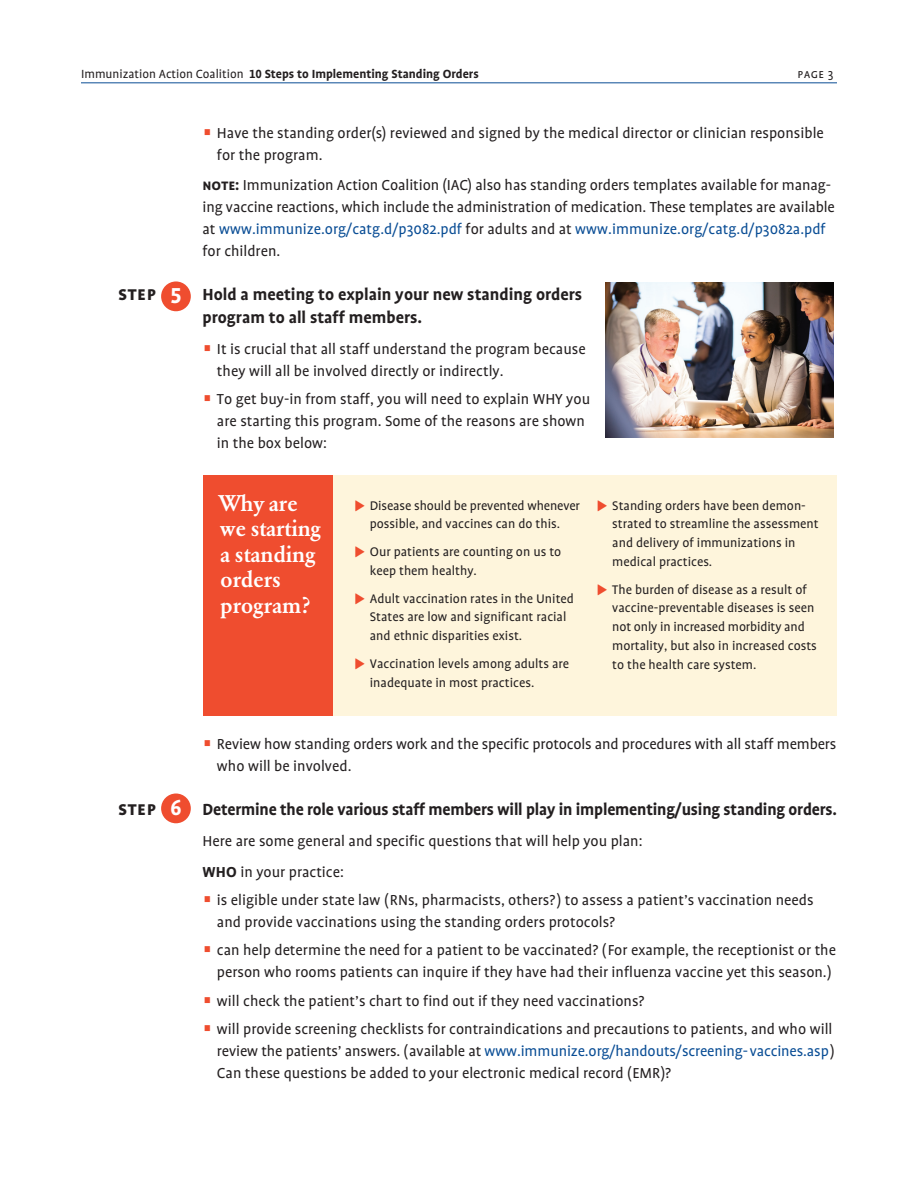
<style>
.page{position:relative;width:918px;height:1188px;background:#fff}
.page>*{position:absolute;margin:0;border:0;box-sizing:border-box;transform-origin:0 0}
.t1{font:700 24.75px "Profile NO";color:#fff}
.t2{font:500 22.5px/25.5px "Garamond BE";letter-spacing:-.01em;color:#fff}
.t3{font:700 21px "Profile SC";color:#231f20}
.t4{font:700 18.3px/23.2px "Profile";letter-spacing:-.01em;color:#231f20}
.t5{font:16.5px/21.8px "Profile";color:#231f20}
.t6{font:14.25px/18.8px "Profile";color:#231f20}
.t7{font:700 13.5px "Profile";color:#231f20}
.t8{font:13.5px "Profile SC";color:#231f20}
.s1{font-weight:400}
.s2{font-family:"Profile NO"}
.s3{font-family:"Glypha LT Std";color:#ef4d2f}
.s4{font-family:"Profile SC";font-weight:700}
.s5{color:#094d95}
.s6{font-family:"Carta Std";font-size:10.5px;color:#ef4d2f}
.s7{font-weight:700}
</style>
<div class="page">
<div style="left:161px;top:281px;width:30px;height:30px;background:#ef4d2f;border-radius:50%"></div>
<div style="left:161px;top:794px;width:30px;height:29px;background:#ef4d2f;border-radius:50%"></div>
<img style="left:605px;top:282px;width:229px;height:155px">
<div style="left:204px;top:475px;width:633px;height:241px;background:#fef5dc"></div>
<div style="left:204px;top:475px;width:129px;height:241px;background:#ef4d2f"></div>
<hr style="left:81px;top:82px;width:756px;height:1px;background:#094d95">
<p class="t7" style="left:81px;top:67px;width:399px"><span class="s1">Immunization Action Coalition</span> <span class="s2">10</span> Steps to Implementing Standing Orders</p>
<p class="t8" style="left:798px;top:67px;width:38px">page 3</p>
<p class="t5" style="left:217px;top:122px;width:608px;text-indent:-14px"><span class="s3">•</span> Have the standing order(s) reviewed and signed by the medical director or clinician responsible for the program.</p>
<p class="t5" style="left:202px;top:175px;width:634px"><span class="s4">note:</span> Immunization Action Coalition (IAC) also has standing orders templates available for manag&shy;ing vaccine reactions, which include the administration of medication. These templates are available at <span class="s5">www.immunize.org/catg.d/p3082.pdf</span> for adults and at <span class="s5">www.immunize.org/catg.d/p3082a.pdf </span>for children.</p>
<p class="t3" style="left:118px;top:282px;width:39px">step</p>
<p class="t4" style="left:202px;top:283px;width:381px">Hold a meeting to explain your new standing orders program to all staff members.</p>
<p class="t5" style="left:217px;top:338px;width:370px;text-indent:-14px"><span class="s3">•</span> It is crucial that all staff understand the program because they will all be involved directly or indirectly.</p>
<p class="t5" style="left:217px;top:388px;width:375px;text-indent:-14px"><span class="s3">•</span> To get buy-in from staff, you will need to explain WHY you are starting this program. Some of the reasons are shown in the box below:</p>
<p class="t1" style="left:170px;top:284px;width:13px">5</p>
<p class="t2" style="left:218px;top:490px;width:81px">Why are</p>
<p class="t2" style="left:220px;top:516px;width:103px">we starting a standing orders program?</p>
<p class="t6" style="left:356px;top:496px;width:226px;text-align:center"><span class="s6">•</span> Disease should be prevented whenever possible, and vaccines can do this.</p>
<p class="t6" style="left:370px;top:543px;width:193px;text-indent:-14px"><span class="s6">•</span> Our patients are counting on us to keep them healthy.</p>
<p class="t6" style="left:370px;top:589px;width:206px;text-indent:-14px"><span class="s6">•</span> Adult vaccination rates in the United<br>States are low and significant racial and ethnic disparities exist.</p>
<p class="t6" style="left:370px;top:654px;width:201px;text-indent:-14px"><span class="s6">•</span> Vaccination levels among adults are inadequate in most practices.</p>
<p class="t6" style="left:612px;top:496px;width:208px;text-indent:-14px"><span class="s6">•</span> Standing orders have been demon&shy;strated to streamline the assessment and delivery of immunizations in medical practices.</p>
<p class="t6" style="left:612px;top:580px;width:206px;text-indent:-14px"><span class="s6">•</span> The burden of disease as a result of vaccine-preventable diseases is seen not only in increased morbidity and mortality, but also in increased costs to the health care system.</p>
<p class="t5" style="left:217px;top:733px;width:621px;text-indent:-14px"><span class="s3">•</span> Review how standing orders work and the specific protocols and procedures with all staff members who will be involved.</p>
<p class="t1" style="left:170px;top:796px;width:13px">6</p>
<p class="t3" style="left:118px;top:797px;width:39px">step</p>
<p class="t4" style="left:202px;top:798px;width:636px">Determine the role various staff members will play in implementing/using standing orders.</p>
<p class="t5" style="left:202px;top:830px;width:442px">Here are some general and specific questions that will help you plan:</p>
<p class="t5" style="left:202px;top:861px;width:143px"><span class="s7">WHO</span> in your practice:</p>
<p class="t5" style="left:217px;top:889px;width:598px;text-indent:-14px"><span class="s3">•</span> is eligible under state law (RNs, pharmacists, others?) to assess a patient’s vaccination needs and provide vaccinations using the standing orders protocols?</p>
<p class="t5" style="left:202px;top:940px;width:635px;text-align:right"><span class="s3">•</span> can help determine the need for a patient to be vaccinated? (For example, the receptionist or the person who rooms patients can inquire if they have had their influenza vaccine yet this season.)</p>
<p class="t5" style="left:202px;top:990px;width:443px"><span class="s3">•</span> will check the patient’s chart to find out if they need vaccinations?</p>
<p class="t5" style="left:217px;top:1018px;width:619px;text-indent:-14px"><span class="s3">•</span> will provide screening checklists for contraindications and precautions to patients, and who will review the patients’ answers. (available at <span class="s5">www.immunize.org/handouts/screening-vaccines.asp</span>)<br>Can these questions be added to your electronic medical record (EMR)?</p>
</div>
